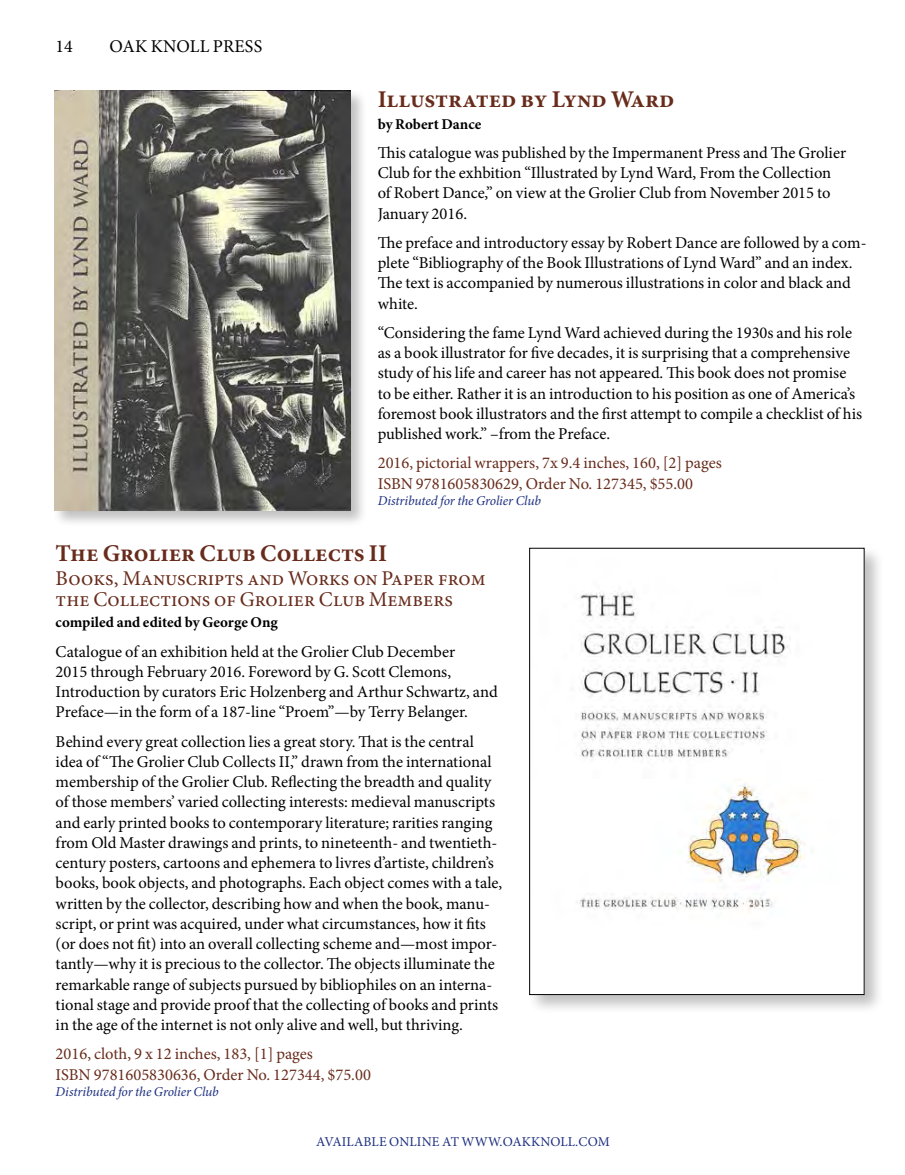
<style>
.page{position:relative;width:905px;height:1175px;background:#fff}
.page>*{position:absolute;margin:0;border:0;box-sizing:border-box;transform-origin:0 0}
.t1{font:700 24px "Minion Pro";color:#682c1c}
.t2{font:21px/21px "Minion Pro";color:#682c1c}
.t3{font:18px "Minion Pro";letter-spacing:.01em;color:#000}
.t4{font:16.5px/20.2px "Minion Pro";color:#000}
.t5{font:16.5px/20.2px "Minion Pro";color:#682c1c}
.t6{font:700 15px "Minion Pro";color:#000}
.t7{font:italic 13.5px "Minion Pro";letter-spacing:-.01em;color:#1d2f80}
.t8{font:13.5px "Minion Pro";letter-spacing:.01em;color:#1d2f80}
</style>
<div class="page">
<div style="left:52px;top:88px;width:316px;height:440px;background:#000;opacity:.25"></div>
<img style="left:54px;top:90px;width:297px;height:420px">
<div style="left:527px;top:545px;width:357px;height:470px;background:#000;opacity:.25"></div>
<img style="left:531px;top:550px;width:331px;height:442px">
<p class="t3" style="left:56px;top:34px;width:19px">14</p>
<p class="t3" style="left:110px;top:34px;width:154px">OAK KNOLL PRESS</p>
<h1 class="t1" style="left:378px;top:83px;width:298px">Illustrated by Lynd Ward</h1>
<p class="t6" style="left:378px;top:113px;width:105px">by Robert Dance</p>
<p class="t4" style="left:378px;top:142px;width:470px">This catalogue was published by the Impermanent Press and The Grolier Club for the exhbition “Illustrated by Lynd Ward, From the Collection of Robert Dance,” on view at the Grolier Club from November 2015 to January 2016.</p>
<p class="t4" style="left:378px;top:232px;width:490px">The preface and introductory essay by Robert Dance are followed by a com&shy;plete “Bibliography of the Book Illustrations of Lynd Ward” and an index.<br>The text is accompanied by numerous illustrations in color and black and white.</p>
<p class="t4" style="left:378px;top:322px;width:486px">“Considering the fame Lynd Ward achieved during the 1930s and his role as a book illustrator for five decades, it is surprising that a comprehensive study of his life and career has not appeared. This book does not promise to be either. Rather it is an introduction to his position as one of America’s foremost book illustrators and the first attempt to compile a checklist of his published work.” –from the Preface.</p>
<p class="t5" style="left:378px;top:453px;width:345px">2016, pictorial wrappers, 7x 9.4 inches, 160, [2] pages<br>ISBN 9781605830629, Order No. 127345, $55.00</p>
<p class="t7" style="left:378px;top:491px;width:165px">Distributed for the Grolier Club</p>
<h1 class="t1" style="left:56px;top:537px;width:333px">The Grolier Club Collects II</h1>
<p class="t2" style="left:56px;top:568px;width:431px">Books, Manuscripts and Works on Paper from the Collections of Grolier Club Members</p>
<p class="t6" style="left:56px;top:612px;width:224px">compiled and edited by George Ong</p>
<p class="t4" style="left:56px;top:641px;width:443px">Catalogue of an exhibition held at the Grolier Club December<br>2015 through February 2016. Foreword by G. Scott Clemons, Introduction by curators Eric Holzenberg and Arthur Schwartz, and Preface—in the form of a 187-line “Proem”—by Terry Belanger.</p>
<p class="t4" style="left:56px;top:731px;width:448px">Behind every great collection lies a great story. That is the central idea of “The Grolier Club Collects II,” drawn from the international membership of the Grolier Club. Reflecting the breadth and quality of those members’ varied collecting interests: medieval manuscripts and early printed books to contemporary literature; rarities ranging from Old Master drawings and prints, to nineteenth- and twentieth&shy;century posters, cartoons and ephemera to livres d’artiste, children’s books, book objects, and photographs. Each object comes with a tale, written by the collector, describing how and when the book, manu&shy;script, or print was acquired, under what circumstances, how it fits (or does not fit) into an overall collecting scheme and—most impor&shy;tantly—why it is precious to the collector. The objects illuminate the remarkable range of subjects pursued by bibliophiles on an interna&shy;tional stage and provide proof that the collecting of books and prints in the age of the internet is not only alive and well, but thriving.</p>
<p class="t5" style="left:56px;top:1044px;width:317px">2016, cloth, 9 x 12 inches, 183, [1] pages<br>ISBN 9781605830636, Order No. 127344, $75.00</p>
<p class="t7" style="left:56px;top:1082px;width:165px">Distributed for the Grolier Club</p>
<p class="t8" style="left:316px;top:1132px;width:295px">AVAILABLE ONLINE AT WWW.OAKKNOLL.COM</p>
</div>
